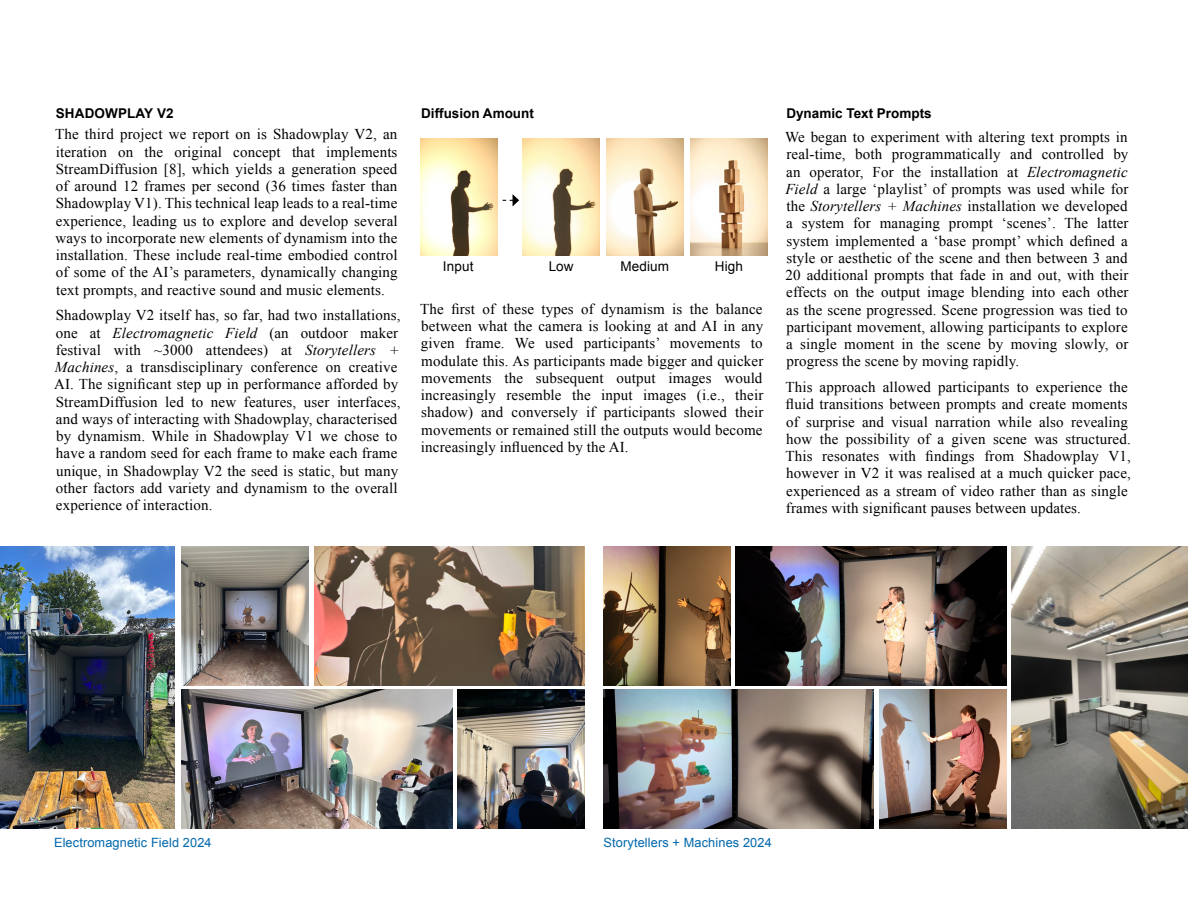
<style>
.page{position:relative;width:1188px;height:918px;background:#fff}
.page>*{position:absolute;margin:0;border:0;box-sizing:border-box;transform-origin:0 0}
.t1{font:15px/17.2px "Times New Roman";letter-spacing:.01em;color:#000;text-align:justify}
.Heading_2{font:700 13.5px "Arial";color:#000}
.t2{font:13.5px "Arial";letter-spacing:.01em;color:#000}
.Heading_1_-_No_Span{font:700 13.5px "Arial";letter-spacing:.01em;color:#000}
.Caption_Para{font:12.75px "Arial";letter-spacing:.01em;color:#0068ac}
.s1{font-style:italic}
</style>
<div class="page">
<img style="left:420px;top:138px;width:78px;height:118px">
<img style="left:522px;top:138px;width:78px;height:118px">
<img style="left:606px;top:138px;width:77px;height:118px">
<img style="left:690px;top:138px;width:78px;height:118px">
<svg style="left:503px;top:194px;width:16px;height:12px"></svg>
<img style="left:0;top:546px;width:174px;height:283px">
<img style="left:182px;top:546px;width:127px;height:139px">
<img style="left:314px;top:546px;width:271px;height:139px">
<img style="left:182px;top:690px;width:270px;height:139px">
<img style="left:458px;top:690px;width:127px;height:139px">
<img style="left:1012px;top:546px;width:176px;height:283px">
<img style="left:603px;top:546px;width:127px;height:139px">
<img style="left:736px;top:546px;width:270px;height:139px">
<img style="left:603px;top:690px;width:271px;height:139px">
<img style="left:879px;top:690px;width:127px;height:139px">
<p class="Heading_1_-_No_Span" style="left:56px;top:104px;width:119px">SHADOWPLAY V2</p>
<p class="t1" style="left:55px;top:125px;width:344px">The third project we report on is Shadowplay V2, an iteration on the original concept that implements StreamDiffusion [8], which yields a generation speed of around 12 frames per second (36 times faster than Shadowplay V1). This technical leap leads to a real-time experience, leading us to explore and develop several ways to incorporate new elements of dynamism into the installation. These include real-time embodied control of some of the AI’s parameters, dynamically changing text prompts, and reactive sound and music elements.</p>
<p class="t1" style="left:54px;top:306px;width:348px;text-align:left">Shadowplay V2 itself has, so far, had two installations, one at <span class="s1">Electromagnetic Field</span> (an outdoor maker festival with ~3000 attendees) at <span class="s1">Storytellers + Machines</span>, a transdisciplinary conference on creative AI. The significant step up in performance afforded by StreamDiffusion led to new features, user interfaces, and ways of interacting with Shadowplay, characterised by dynamism. While in Shadowplay V1 we chose to have a random seed for each frame to make each frame unique, in Shadowplay V2 the seed is static, but many other factors add variety and dynamism to the overall experience of interaction.</p>
<h3 class="Heading_2" style="left:421px;top:104px;width:114px">Diffusion Amount</h3>
<p class="t2" style="left:443px;top:257px;width:32px">Input</p>
<p class="t2" style="left:549px;top:257px;width:27px">Low</p>
<p class="t2" style="left:620px;top:257px;width:50px">Medium</p>
<p class="t2" style="left:715px;top:257px;width:30px">High</p>
<p class="t1" style="left:420px;top:300px;width:345px">The first of these types of dynamism is the balance between what the camera is looking at and AI in any given frame. We used participants’ movements to modulate this. As participants made bigger and quicker movements the subsequent output images would increasingly resemble the input images (i.e., their shadow) and conversely if participants slowed their movements or remained still the outputs would become increasingly influenced by the AI.</p>
<h3 class="Heading_2" style="left:786px;top:105px;width:147px">Dynamic Text Prompts</h3>
<p class="t1" style="left:785px;top:128px;width:345px">We began to experiment with altering text prompts in real-time, both programmatically and controlled by an operator, For the installation at <span class="s1">Electromagnetic Field</span> a large ‘playlist’ of prompts was used while for the <span class="s1">Storytellers + Machines</span> installation we developed a system for managing prompt ‘scenes’. The latter system implemented a ‘base prompt’ which defined a style or aesthetic of the scene and then between 3 and 20 additional prompts that fade in and out, with their effects on the output image blending into each other as the scene progressed. Scene progression was tied to participant movement, allowing participants to explore a single moment in the scene by moving slowly, or progress the scene by moving rapidly.</p>
<p class="t1" style="left:785px;top:378px;width:347px;text-align:left">This approach allowed participants to experience the fluid transitions between prompts and create moments of surprise and visual narration while also revealing how the possibility of a given scene was structured.<br>This resonates with findings from Shadowplay V1, however in V2 it was realised at a much quicker pace, experienced as a stream of video rather than as single frames with significant pauses between updates.</p>
<p class="Caption_Para" style="left:54px;top:834px;width:159px">Electromagnetic Field 2024</p>
<p class="Caption_Para" style="left:604px;top:834px;width:170px">Storytellers + Machines 2024</p>
</div>
